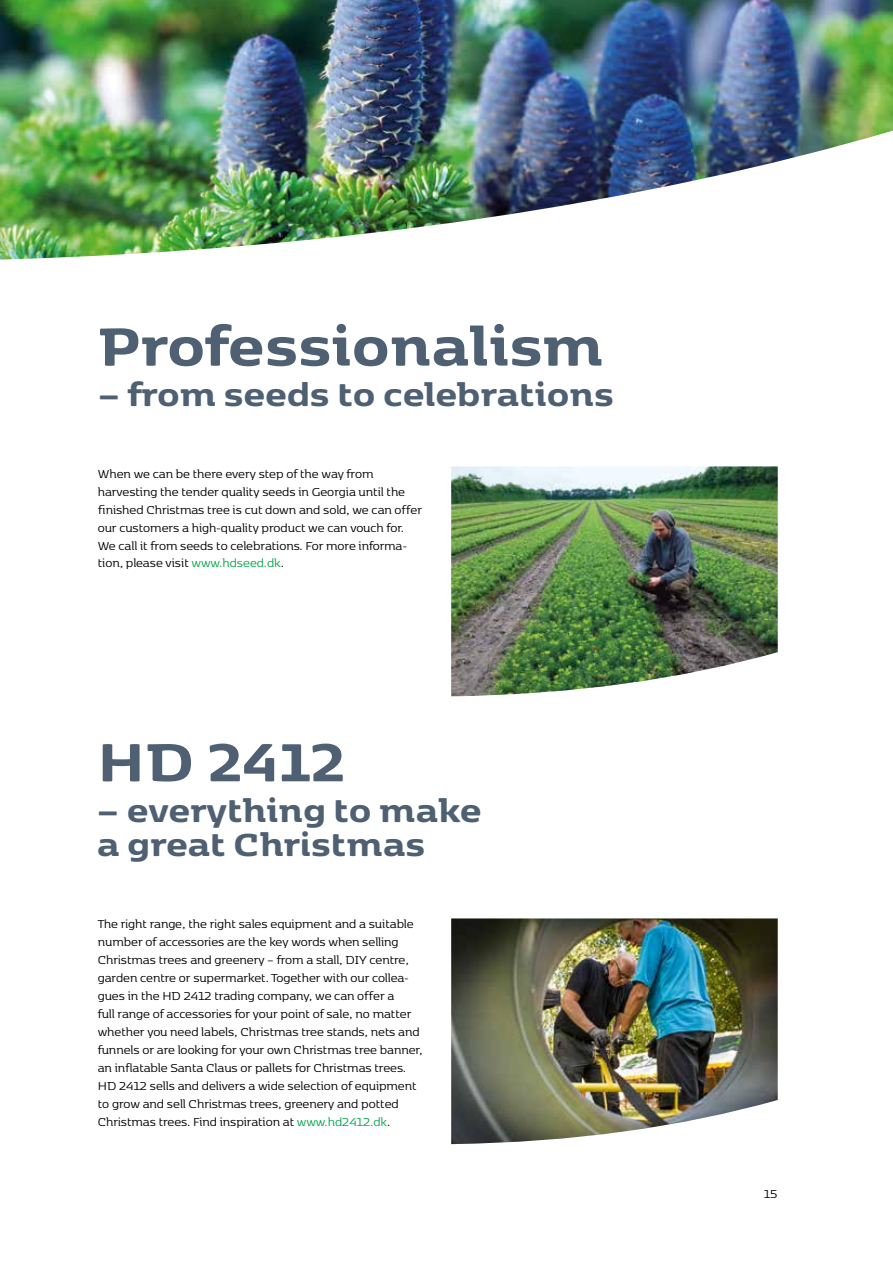
<style>
.page{position:relative;width:893px;height:1263px;background:#fff}
.page>*{position:absolute;margin:0;border:0;box-sizing:border-box;transform-origin:0 0}
.t1{font:700 63px "Kobenhavn HDK";color:#4e6072}
.t2{font:700 37.5px/34.5px "Kobenhavn HDK";color:#4e6072}
.t3{font:13.5px/18px "Kobenhavn HDK";color:#000}
.s1{color:#04a64a}
</style>
<div class="page">
<img style="left:0;top:0;width:893px;height:260px">
<img style="left:451px;top:466px;width:327px;height:230px">
<img style="left:451px;top:918px;width:327px;height:226px">
<h1 class="t1" style="left:98px;top:300px;width:507px">Professionalism</h1>
<h2 class="t2" style="left:98px;top:374px;width:518px">– from seeds to celebrations</h2>
<p class="t3" style="left:98px;top:464px;width:325px">When we can be there every step of the way from harvesting the tender quality seeds in Georgia until the finished Christmas tree is cut down and sold, we can offer our customers a high-quality product we can vouch for.<br>We call it from seeds to celebrations. For more informa&shy;tion, please visit <span class="s1">www.hdseed.dk</span>.</p>
<h1 class="t1" style="left:97px;top:715px;width:250px">HD 2412</h1>
<h2 class="t2" style="left:97px;top:790px;width:386px">– everything to make a great Christmas</h2>
<p class="t3" style="left:98px;top:914px;width:326px">The right range, the right sales equipment and a suitable number of accessories are the key words when selling Christmas trees and greenery – from a stall, DIY centre, garden centre or supermarket. Together with our collea&shy;gues in the HD 2412 trading company, we can offer a<br>full range of accessories for your point of sale, no matter whether you need labels, Christmas tree stands, nets and funnels or are looking for your own Christmas tree banner, an inflatable Santa Claus or pallets for Christmas trees.<br>HD 2412 sells and delivers a wide selection of equipment to grow and sell Christmas trees, greenery and potted Christmas trees. Find inspiration at <span class="s1">www.hd2412.dk</span>.</p>
<p class="t3" style="left:764px;top:1184px;width:15px">15</p>
</div>
